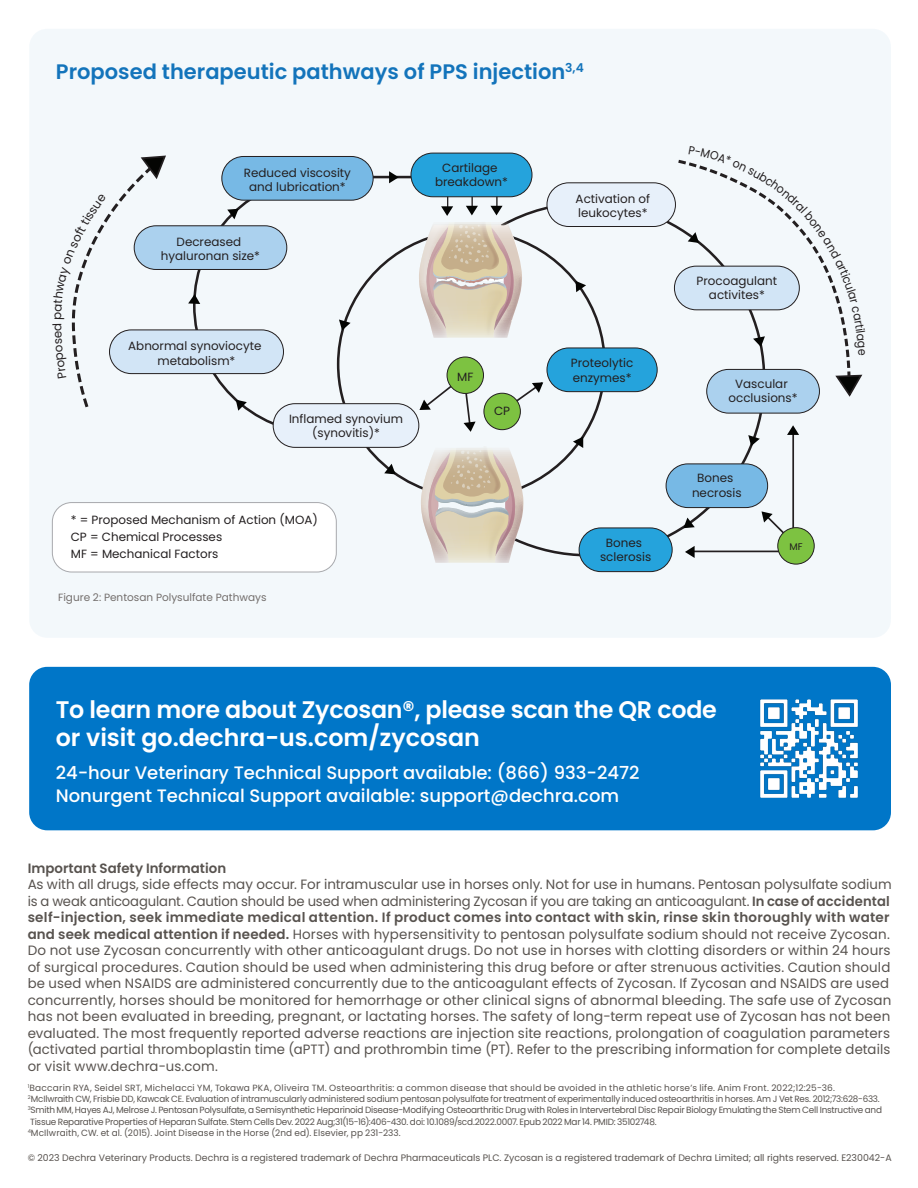
<style>
.page{position:relative;width:918px;height:1188px;background:#fff}
.page>*{position:absolute;margin:0;border:0;box-sizing:border-box;transform-origin:0 0}
.Ordered_List{font:600 24px/28.5px "Poppins";letter-spacing:-.01em;color:#fff}
.Ordered_List-2{font:600 21px "Poppins";color:#1374bb}
.t1{font:500 18px "Poppins";color:#fff}
.t2{font:13.5px/16.5px "Poppins";letter-spacing:.01em;color:#58534f}
.t3{font:11.85px/14.2px "Poppins";color:#231f20;text-align:center}
.Ordered_List-3{font:10.5px "Poppins";color:#736e6c}
.t4{font:9.6px "Poppins";color:#231f20}
.t5{font:9.3px "Poppins";color:#58534f}
.t6{font:9px "Poppins";letter-spacing:-.02em;color:#58534f}
.t7{font:9px "Poppins";letter-spacing:.025em;color:#58534f}
.t8{font:9px "Poppins";letter-spacing:.01em;color:#58534f}
.s1{font-weight:600}
</style>
<div class="page">
<div style="left:29px;top:667px;width:862px;height:163px;background:#0076c8;border-radius:18px"></div>
<div style="left:29px;top:29px;width:862px;height:609px;background:#f3f8fb;border-radius:18px"></div>
<svg style="left:689px;top:404px;width:78px;height:149px"></svg>
<svg style="left:192px;top:186px;width:98px;height:249px"></svg>
<hr style="left:692px;top:551px;width:94px;height:1px;background:#231f20">
<hr style="left:792px;top:433px;width:2px;height:113px;background:#231f20">
<svg style="left:188px;top:294px;width:12px;height:10px"></svg>
<svg style="left:227px;top:209px;width:12px;height:10px"></svg>
<svg style="left:748px;top:435px;width:12px;height:11px"></svg>
<svg style="left:762px;top:511px;width:33px;height:35px"></svg>
<svg style="left:787px;top:425px;width:12px;height:10px"></svg>
<svg style="left:689px;top:546px;width:6px;height:12px"></svg>
<svg style="left:689px;top:518px;width:6px;height:10px"></svg>
<svg style="left:236px;top:400px;width:11px;height:11px"></svg>
<img style="left:322px;top:152px;width:361px;height:363px">
<svg style="left:336px;top:222px;width:271px;height:341px"></svg>
<div style="left:110px;top:330px;width:173px;height:44px;background:#d2e5f6;border-radius:22px"></div>
<div style="left:109px;top:329px;width:175px;height:45px;border:1px solid #231f20;border-radius:22px"></div>
<div style="left:134px;top:226px;width:153px;height:43px;background:#abd1ee;border-radius:22px"></div>
<div style="left:134px;top:225px;width:153px;height:45px;border:1px solid #231f20;border-radius:22px"></div>
<div style="left:411px;top:153px;width:121px;height:44px;background:#25a3dc;border-radius:22px"></div>
<div style="left:411px;top:153px;width:121px;height:44px;border:1px solid #231f20;border-radius:22px"></div>
<div style="left:222px;top:156px;width:151px;height:44px;background:#77b9e5;border-radius:22px"></div>
<div style="left:221px;top:156px;width:153px;height:45px;border:1px solid #231f20;border-radius:22px"></div>
<div style="left:273px;top:404px;width:146px;height:43px;background:#e7f0fa;border-radius:22px"></div>
<div style="left:273px;top:403px;width:146px;height:45px;border:1px solid #231f20;border-radius:22px"></div>
<div style="left:547px;top:183px;width:128px;height:44px;background:#e7f0fa;border-radius:22px"></div>
<div style="left:547px;top:182px;width:129px;height:45px;border:1px solid #231f20;border-radius:22px"></div>
<div style="left:707px;top:369px;width:112px;height:44px;background:#abd1ee;border-radius:22px"></div>
<div style="left:706px;top:369px;width:114px;height:45px;border:1px solid #231f20;border-radius:22px"></div>
<div style="left:666px;top:464px;width:102px;height:44px;background:#77b9e5;border-radius:22px"></div>
<div style="left:666px;top:463px;width:102px;height:45px;border:1px solid #231f20;border-radius:22px"></div>
<div style="left:579px;top:528px;width:93px;height:44px;background:#25a3dc;border-radius:22px"></div>
<div style="left:579px;top:528px;width:94px;height:44px;border:1px solid #231f20;border-radius:22px"></div>
<div style="left:547px;top:348px;width:110px;height:44px;background:#25a3dc;border-radius:22px"></div>
<div style="left:547px;top:348px;width:111px;height:44px;border:1px solid #231f20;border-radius:22px"></div>
<div style="left:778px;top:528px;width:36px;height:36px;background:#7dc241;border-radius:50%"></div>
<div style="left:777px;top:527px;width:38px;height:38px;border:1px solid #231f20;border-radius:50%"></div>
<div style="left:52px;top:503px;width:284px;height:69px;background:#fff;border-radius:19px"></div>
<div style="left:52px;top:502px;width:285px;height:70px;border:1px solid #a8a9ad;border-radius:19px"></div>
<div style="left:484px;top:393px;width:36px;height:37px;background:#7dc241;border-radius:50%"></div>
<div style="left:484px;top:393px;width:37px;height:37px;border:1px solid #231f20;border-radius:50%"></div>
<div style="left:447px;top:357px;width:37px;height:36px;background:#7dc241;border-radius:50%"></div>
<div style="left:447px;top:357px;width:37px;height:37px;border:1px solid #231f20;border-radius:50%"></div>
<img style="left:760px;top:699px;width:98px;height:99px">
<svg style="left:71px;top:155px;width:96px;height:252px"></svg>
<svg style="left:678px;top:152px;width:185px;height:252px"></svg>
<p class="Ordered_List-2" style="left:56px;top:59px;width:529px">Proposed therapeutic pathways of PPS injection<sup>3,4</sup></p>
<p class="t3" style="left:244px;top:166px;width:108px">Reduced viscosity and lubrication*</p>
<p class="t3" style="left:161px;top:235px;width:101px">Decreased hyaluronan size*</p>
<p class="t3" style="left:128px;top:339px;width:135px">Abnormal synoviocyte</p>
<p class="t3" style="left:158px;top:353px;width:79px">metabolism*</p>
<p class="t3" style="left:289px;top:411px;width:115px">Inflamed synovium (synovitis)*</p>
<p class="t3" style="left:71px;top:512px;width:249px;line-height:17px;text-align:left">* = Proposed Mechanism of Action (MOA)<br>CP = Chemical Processes<br>MF = Mechanical Factors</p>
<p class="Ordered_List-3" style="left:58px;top:591px;width:210px">Figure 2: Pentosan Polysulfate Pathways</p>
<p class="t3" style="left:435px;top:160px;width:74px">Cartilage breakdown*</p>
<p class="t3" style="left:457px;top:369px;width:18px">MF</p>
<p class="t3" style="left:494px;top:404px;width:18px">CP</p>
<p class="t3" style="left:576px;top:192px;width:76px;text-align:left">Activation of leukocytes*</p>
<p class="t3" style="left:571px;top:356px;width:64px;text-align:left">Proteolytic enzymes*</p>
<p class="t3" style="left:600px;top:536px;width:53px">Bones sclerosis</p>
<p class="t3" style="left:697px;top:273px;width:82px">Procoagulant activites*</p>
<p class="t3" style="left:729px;top:377px;width:71px">Vascular occlusions*</p>
<p class="t3" style="left:692px;top:471px;width:51px">Bones necrosis</p>
<p class="t4" style="left:789px;top:541px;width:15px">MF</p>
<p class="Ordered_List" style="left:56px;top:695px;width:663px">To learn more about Zycosan®, please scan the QR code or visit go.dechra-us.com/zycosan</p>
<p class="t1" style="left:56px;top:762px;width:585px">24-hour Veterinary Technical Support available: (866) 933-2472</p>
<p class="t1" style="left:56px;top:785px;width:565px">Nonurgent Technical Support available: support@dechra.com</p>
<p class="t2" style="left:28px;top:860px;width:865px"><span class="s1">Important Safety Information<br></span>As with all drugs, side effects may occur. For intramuscular use in horses only. Not for use in humans. Pentosan polysulfate sodium is a weak anticoagulant. Caution should be used when administering Zycosan if you are taking an anticoagulant. <span class="s1">In case of accidental self-injection, seek immediate medical attention. If product comes into contact with skin, rinse skin thoroughly with water and seek medical attention if needed.</span> Horses with hypersensitivity to pentosan polysulfate sodium should not receive Zycosan.<br>Do not use Zycosan concurrently with other anticoagulant drugs. Do not use in horses with clotting disorders or within 24 hours of surgical procedures. Caution should be used when administering this drug before or after strenuous activities. Caution should be used when NSAIDS are administered concurrently due to the anticoagulant effects of Zycosan. If Zycosan and NSAIDS are used concurrently, horses should be monitored for hemorrhage or other clinical signs of abnormal bleeding. The safe use of Zycosan has not been evaluated in breeding, pregnant, or lactating horses. The safety of long-term repeat use of Zycosan has not been evaluated. The most frequently reported adverse reactions are injection site reactions, prolongation of coagulation parameters (activated partial thromboplastin time (aPTT) and prothrombin time (PT). Refer to the prescribing information for complete details or visit www.dechra-us.com.</p>
<p class="t7" style="left:28px;top:1082px;width:809px"><sup>1</sup>Baccarin RYA, Seidel SRT, Michelacci YM, Tokawa PKA, Oliveira TM. Osteoarthritis: a common disease that should be avoided in the athletic horse’s life. Anim Front. 2022;12:25-36.</p>
<p class="t6" style="left:28px;top:1094px;width:854px"><sup>2</sup>McIlwraith CW, Frisbie DD, Kawcak CE. Evaluation of intramuscularly administered sodium pentosan polysulfate for treatment of experimentally induced osteoarthritis in horses. Am J Vet Res. 2012;73:628-633.</p>
<p class="t6" style="left:28px;top:1105px;width:856px"><sup>3</sup>Smith MM, Hayes AJ, Melrose J. Pentosan Polysulfate, a Semisynthetic Heparinoid Disease-Modifying Osteoarthritic Drug with Roles in Intervertebral Disc Repair Biology Emulating the Stem Cell Instructive and</p>
<p class="t6" style="left:30px;top:1116px;width:628px">Tissue Reparative Properties of Heparan Sulfate. Stem Cells Dev. 2022 Aug;31(15-16):406-430. doi: 10.1089/scd.2022.0007. Epub 2022 Mar 14. PMID: 35102748.</p>
<p class="t8" style="left:28px;top:1127px;width:375px"><sup>4</sup>McIlwraith, CW. et al. (2015). Joint Disease in the Horse (2nd ed). Elsevier, pp 231-233.</p>
<p class="t5" style="left:28px;top:1153px;width:866px">© 2023 Dechra Veterinary Products. Dechra is a registered trademark of Dechra Pharmaceuticals PLC. Zycosan is a registered trademark of Dechra Limited; all rights reserved. E230042-A</p>
</div>
